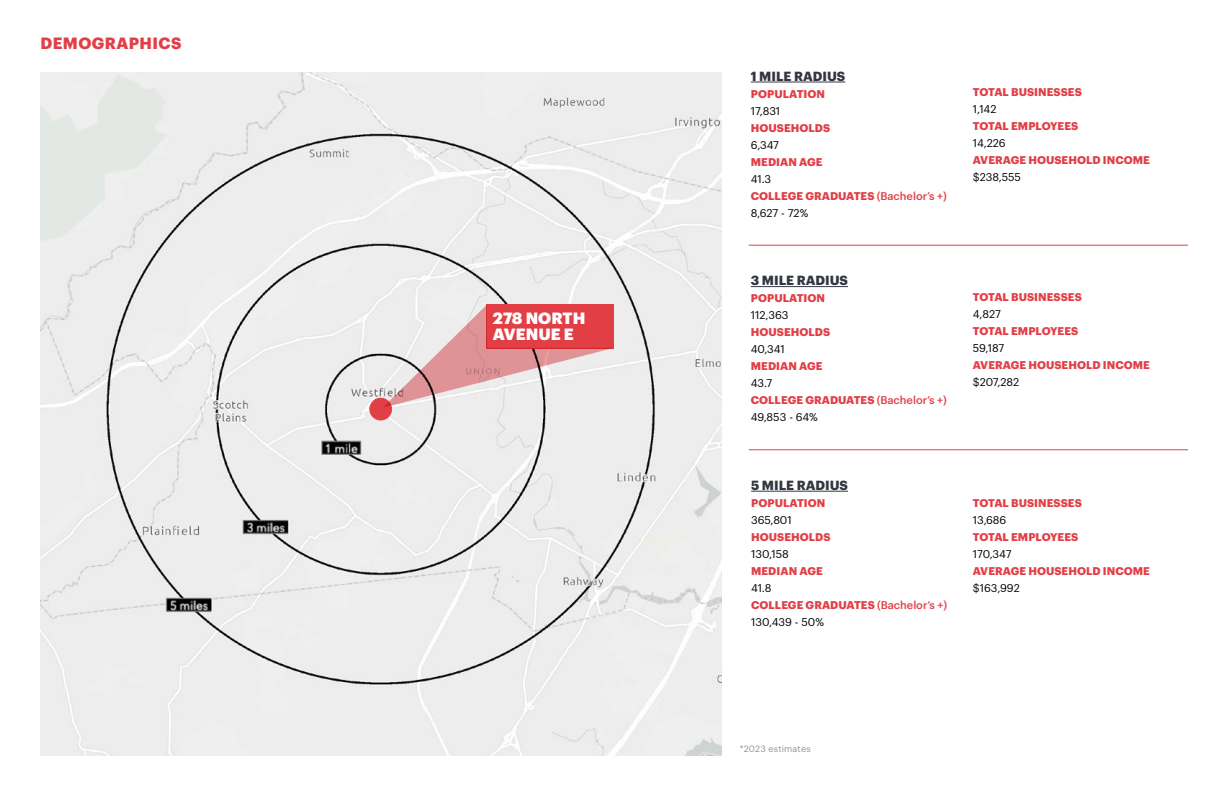
<style>
.page{position:relative;width:1224px;height:792px;background:#fff}
.page>*{position:absolute;margin:0;border:0;box-sizing:border-box;transform-origin:0 0}
.t1{font:900 16px/16px "Graphik";letter-spacing:.005em;color:#fff}
.t2{font:700 16px "Graphik";letter-spacing:.025em;color:#e23e46}
.t3{font:700 13px "Graphik";color:#343741}
.t4{font:700 11px/17px "Graphik";letter-spacing:.005em;color:#e23e46}
.t5{font:11px "Graphik";letter-spacing:-.005em;color:#000}
.t6{font:9px "Graphik";letter-spacing:.02em;color:#8a949e}
.s1{font-weight:400;color:#000}
.s2{font-weight:500}
</style>
<div class="page">
<img style="left:40px;top:72px;width:682px;height:683px">
<hr style="left:751px;top:82px;width:94px;height:1px;background:#343741">
<hr style="left:749px;top:245px;width:439px;height:1px;background:#e23e46">
<hr style="left:749px;top:449px;width:439px;height:1px;background:#e23e46">
<hr style="left:751px;top:286px;width:97px;height:1px;background:#343741">
<hr style="left:751px;top:491px;width:97px;height:1px;background:#343741">
<div style="left:370px;top:398px;width:22px;height:22px;background:#e23e46;border-radius:50%"></div>
<div style="left:369px;top:398px;width:23px;height:22px;border:1px solid #e23e46;border-radius:50%"></div>
<div style="left:487px;top:304px;width:127px;height:44px;background:#e23e46"></div>
<svg style="left:382px;top:305px;width:232px;height:103px"></svg>
<h1 class="t2" style="left:41px;top:31px;width:142px">DEMOGRAPHICS</h1>
<h1 class="t1" style="left:493px;top:309px;width:94px">278 NORTH<br>AVENUE E</h1>
<p class="t3" style="left:751px;top:66px;width:96px">1 MILE RADIUS</p>
<p class="t4" style="left:751px;top:84px;width:76px">POPULATION</p>
<p class="t5" style="left:751px;top:102px;width:31px">17,831</p>
<p class="t4" style="left:751px;top:118px;width:81px">HOUSEHOLDS</p>
<p class="t5" style="left:751px;top:136px;width:30px">6,347</p>
<p class="t4" style="left:751px;top:152px;width:73px">MEDIAN AGE</p>
<p class="t4" style="left:751px;top:169px;width:198px"><span class="s1">41.3<br></span>COLLEGE GRADUATES <span class="s2">(Bachelor’s +)<br></span><span class="s1">8,627 - 72%</span></p>
<p class="t3" style="left:751px;top:271px;width:99px">3 MILE RADIUS</p>
<p class="t4" style="left:751px;top:289px;width:76px">POPULATION</p>
<p class="t5" style="left:751px;top:307px;width:39px">112,363</p>
<p class="t4" style="left:751px;top:323px;width:81px">HOUSEHOLDS</p>
<p class="t5" style="left:751px;top:341px;width:36px">40,341</p>
<p class="t4" style="left:751px;top:357px;width:73px">MEDIAN AGE</p>
<p class="t4" style="left:751px;top:374px;width:198px"><span class="s1">43.7<br></span>COLLEGE GRADUATES <span class="s2">(Bachelor’s +)<br></span><span class="s1">49,853 - 64%</span></p>
<p class="t3" style="left:751px;top:475px;width:98px">5 MILE RADIUS</p>
<p class="t4" style="left:751px;top:493px;width:76px">POPULATION</p>
<p class="t5" style="left:751px;top:512px;width:42px">365,801</p>
<p class="t4" style="left:751px;top:527px;width:81px">HOUSEHOLDS</p>
<p class="t5" style="left:751px;top:546px;width:39px">130,158</p>
<p class="t4" style="left:751px;top:561px;width:73px">MEDIAN AGE</p>
<p class="t4" style="left:751px;top:578px;width:198px"><span class="s1">41.8<br></span>COLLEGE GRADUATES <span class="s2">(Bachelor’s +)<br></span><span class="s1">130,439 - 50%</span></p>
<p class="t4" style="left:973px;top:83px;width:110px">TOTAL BUSINESSES</p>
<p class="t5" style="left:973px;top:101px;width:25px">1,142</p>
<p class="t4" style="left:973px;top:117px;width:107px">TOTAL EMPLOYEES</p>
<p class="t5" style="left:973px;top:135px;width:34px">14,226</p>
<p class="t4" style="left:973px;top:151px;width:179px">AVERAGE HOUSEHOLD INCOME</p>
<p class="t5" style="left:973px;top:169px;width:50px">$238,555</p>
<p class="t4" style="left:973px;top:287px;width:110px">TOTAL BUSINESSES</p>
<p class="t5" style="left:973px;top:305px;width:29px">4,827</p>
<p class="t4" style="left:973px;top:321px;width:107px">TOTAL EMPLOYEES</p>
<p class="t5" style="left:973px;top:339px;width:33px">59,187</p>
<p class="t4" style="left:973px;top:355px;width:179px">AVERAGE HOUSEHOLD INCOME</p>
<p class="t5" style="left:973px;top:373px;width:48px">$207,282</p>
<p class="t4" style="left:973px;top:493px;width:110px">TOTAL BUSINESSES</p>
<p class="t5" style="left:973px;top:512px;width:35px">13,686</p>
<p class="t4" style="left:973px;top:527px;width:107px">TOTAL EMPLOYEES</p>
<p class="t5" style="left:973px;top:546px;width:40px">170,347</p>
<p class="t4" style="left:973px;top:561px;width:179px">AVERAGE HOUSEHOLD INCOME</p>
<p class="t5" style="left:973px;top:580px;width:48px">$163,992</p>
<p class="t6" style="left:740px;top:742px;width:72px">*2023 estimates</p>
</div>
